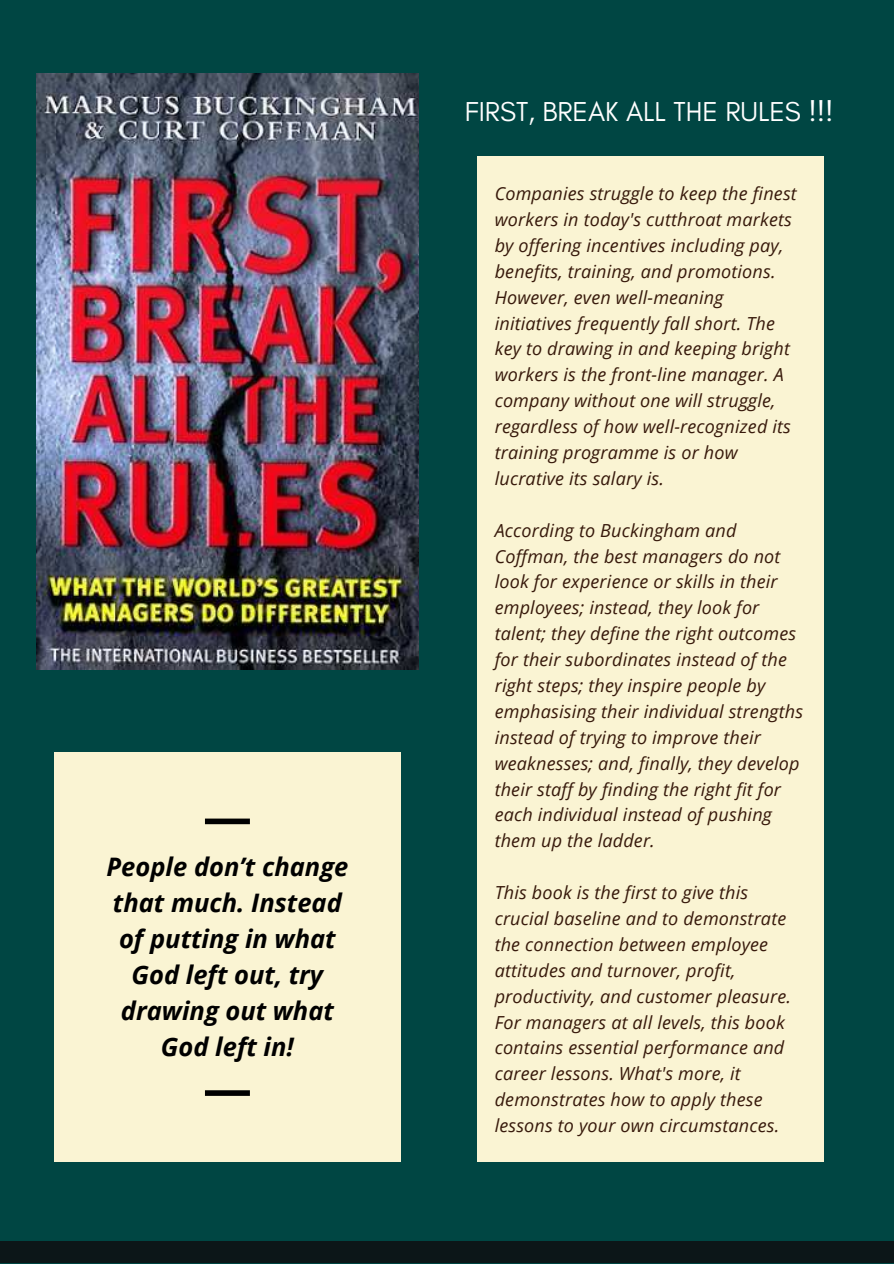
<style>
.page{position:relative;width:894px;height:1264px;background:#fff}
.page>*{position:absolute;margin:0;border:0;box-sizing:border-box;transform-origin:0 0}
.t1{font:27.9px "Glacial Indifference";color:#fff}
.t2{font:italic 700 25.5px/36px "Open Sans";color:#000;text-align:center}
.t3{font:italic 18px/25.8px "Open Sans";letter-spacing:.01em;color:#37190b}
</style>
<div class="page">
<div style="left:0;top:0;width:893px;height:1263px;background:#004643"></div>
<div style="left:0;top:1241px;width:893px;height:22px;background:#0c1618"></div>
<div style="left:54px;top:752px;width:346px;height:410px;background:#faf4d3"></div>
<div style="left:205px;top:818px;width:45px;height:6px;background:#000"></div>
<div style="left:205px;top:1090px;width:45px;height:5px;background:#000"></div>
<div style="left:477px;top:157px;width:347px;height:1004px;background:#faf4d3"></div>
<img style="left:36px;top:74px;width:383px;height:595px">
<h2 class="t2" style="left:106px;top:848px;width:243px">People don’t change that much. Instead of putting in what<br>God left out, try drawing out what<br>God left in!</h2>
<h1 class="t1" style="left:465px;top:96px;width:370px">FIRST, BREAK ALL THE RULES !!!</h1>
<p class="t3" style="left:494px;top:180px;width:303px">Companies struggle to keep the finest workers in today's cutthroat markets by offering incentives including pay, benefits, training, and promotions.<br>However, even well-meaning initiatives frequently fall short. The key to drawing in and keeping bright workers is the front-line manager. A company without one will struggle, regardless of how well-recognized its training programme is or how lucrative its salary is.</p>
<p class="t3" style="left:494px;top:516px;width:310px">According to Buckingham and Coffman, the best managers do not look for experience or skills in their employees; instead, they look for talent; they define the right outcomes for their subordinates instead of the right steps; they inspire people by emphasising their individual strengths instead of trying to improve their weaknesses; and, finally, they develop their staff by finding the right fit for each individual instead of pushing them up the ladder.</p>
<p class="t3" style="left:494px;top:879px;width:298px">This book is the first to give this crucial baseline and to demonstrate the connection between employee attitudes and turnover, profit, productivity, and customer pleasure.<br>For managers at all levels, this book contains essential performance and career lessons. What's more, it demonstrates how to apply these lessons to your own circumstances.</p>
</div>
